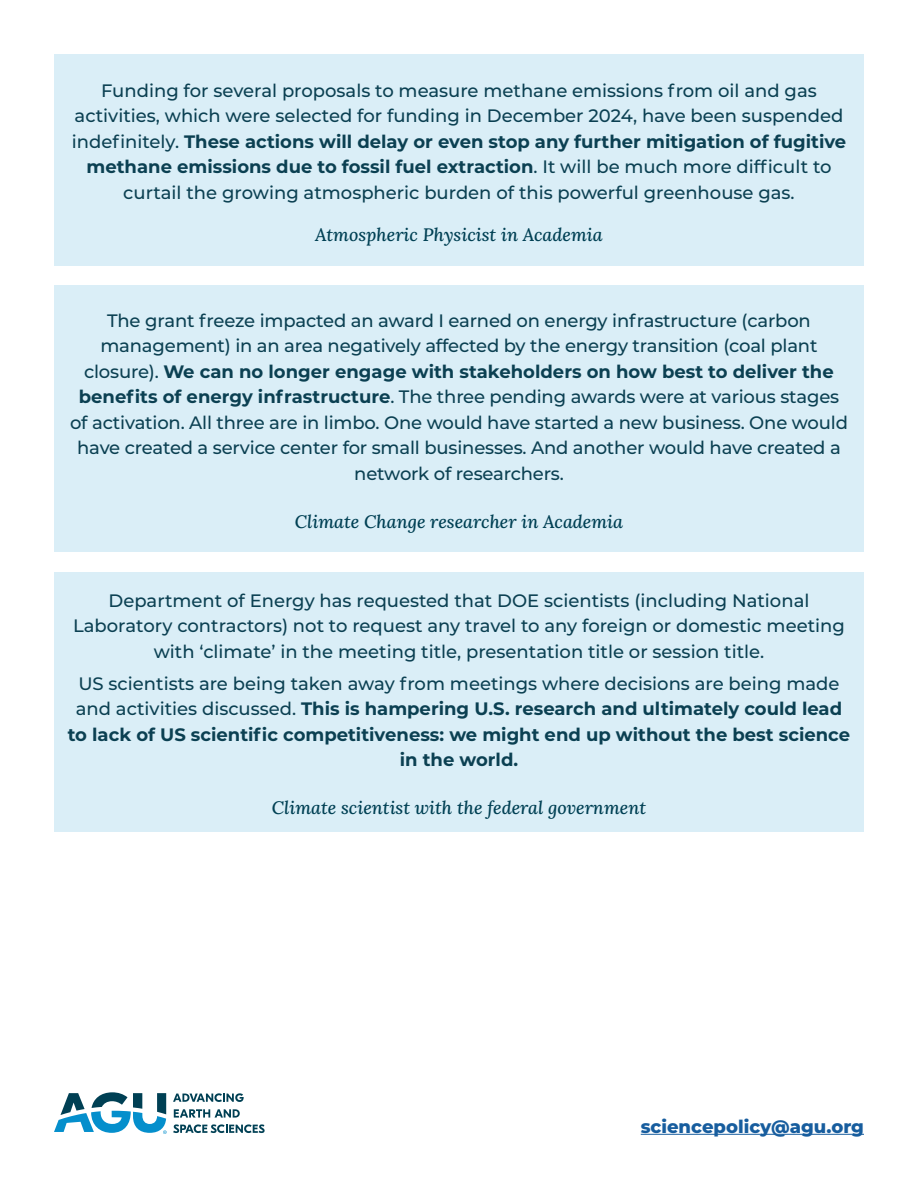
<style>
.page{position:relative;width:918px;height:1188px;background:#fff}
.page>*{position:absolute;margin:0;border:0;box-sizing:border-box;transform-origin:0 0}
.t1{font:500 18px/25.5px "Montserrat";letter-spacing:-.005em;color:#0b4052;text-align:center}
.t2{font:700 18px/25.5px "Montserrat";color:#0b4052;text-align:center}
.t3{font:italic 18px "Lora";color:#004054}
.t4{font:800 18px "Montserrat";color:#175d9e}
.s1{font-weight:700}
.s2{font-weight:500}
</style>
<div class="page">
<svg style="left:54px;top:1092px;width:113px;height:42px"></svg>
<svg style="left:173px;top:1093px;width:71px;height:9px"></svg>
<svg style="left:174px;top:1109px;width:66px;height:9px"></svg>
<svg style="left:173px;top:1124px;width:92px;height:9px"></svg>
<div style="left:54px;top:54px;width:810px;height:212px;background:#daeef7"></div>
<div style="left:54px;top:572px;width:810px;height:260px;background:#daeef7"></div>
<hr style="left:641px;top:1134px;width:223px;height:1px;background:#175d9e">
<div style="left:54px;top:286px;width:810px;height:266px;background:#daeef7"></div>
<p class="t1" style="left:72px;top:77px;width:776px">Funding for several proposals to measure methane emissions from oil and gas activities, which were selected for funding in December 2024, have been suspended indefinitely. <span class="s1">These actions will delay or even stop any further mitigation of fugitive methane emissions due to fossil fuel extraction</span>. It will be much more difficult to curtail the growing atmospheric burden of this powerful greenhouse gas.</p>
<p class="t3" style="left:315px;top:222px;width:289px">Atmospheric Physicist in Academia</p>
<p class="t1" style="left:70px;top:307px;width:779px">The grant freeze impacted an award I earned on energy infrastructure (carbon management) in an area negatively affected by the energy transition (coal plant closure). <span class="s1">We can no longer engage with stakeholders on how best to deliver the benefits of energy infrastructure</span>. The three pending awards were at various stages of activation. All three are in limbo. One would have started a new business. One would have created a service center for small businesses. And another would have created a network of researchers.</p>
<p class="t3" style="left:295px;top:509px;width:330px">Climate Change researcher in Academia</p>
<p class="t1" style="left:73px;top:587px;width:773px">Department of Energy has requested that DOE scientists (including National<br>Laboratory contractors) not to request any travel to any foreign or domestic meeting with ‘climate’ in the meeting title, presentation title or session title.</p>
<p class="t2" style="left:68px;top:670px;width:784px"><span class="s2">US scientists are being taken away from meetings where decisions are being made and activities discussed.</span> This is hampering U.S. research and ultimately could lead to lack of US scientific competitiveness: we might end up without the best science in the world.</p>
<p class="t3" style="left:272px;top:796px;width:376px">Climate scientist with the federal government</p>
<h1 class="t4" style="left:641px;top:1113px;width:225px">sciencepolicy@agu.org</h1>
</div>
